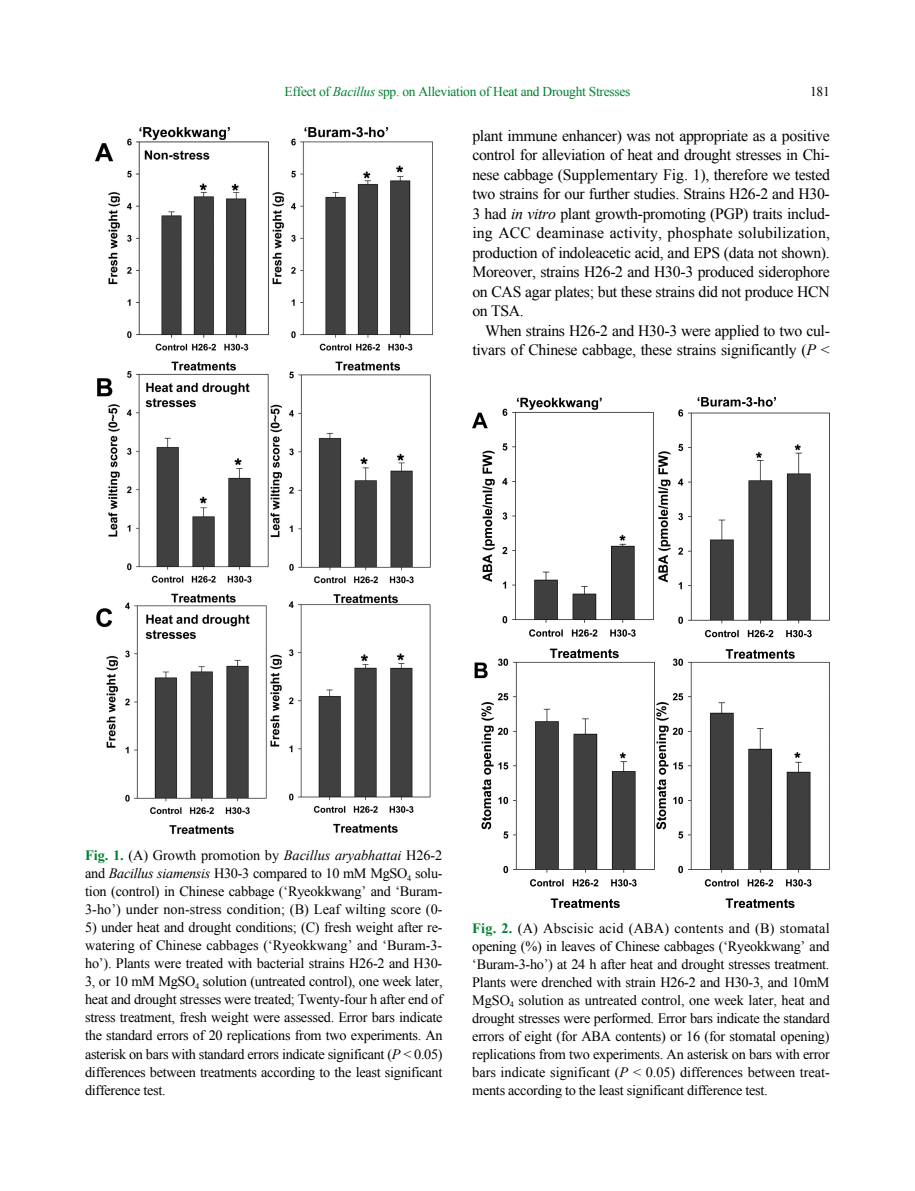
<style>
.page{position:relative;width:915px;height:1191px;background:#fff}
.page>*{position:absolute;margin:0;border:0;box-sizing:border-box;transform-origin:0 0}
.t1{font:15.75px/19.5px "Times New Roman";letter-spacing:-.02em;color:#000;text-align:justify}
.t2{font:14.25px/18px "Times New Roman";letter-spacing:-.02em;color:#000;text-align:justify}
.t3{font:13.5px "Times New Roman";letter-spacing:-.02em;color:#008130}
.t4{font:13.5px "Times New Roman";color:#000}
.s1{font-style:italic}
.s2{font-weight:700;color:#008130}
</style>
<div class="page">
<img style="left:472px;top:398px;width:357px;height:510px">
<img style="left:96px;top:128px;width:336px;height:705px">
<p class="t3" style="left:284px;top:83px;width:347px">Effect of <span class="s1">Bacillus</span> spp. on Alleviation of Heat and Drought Stresses</p>
<p class="t4" style="left:809px;top:83px;width:21px">181</p>
<p class="t1" style="left:472px;top:125px;width:359px">plant immune enhancer) was not appropriate as a positive control for alleviation of heat and drought stresses in Chi&shy;nese cabbage (Supplementary Fig. 1), therefore we tested two strains for our further studies. Strains H26-2 and H30- 3 had <span class="s1">in vitro</span> plant growth-promoting (PGP) traits includ&shy;ing ACC deaminase activity, phosphate solubilization, production of indoleacetic acid, and EPS (data not shown).<br>Moreover, strains H26-2 and H30-3 produced siderophore on CAS agar plates; but these strains did not produce HCN on TSA.</p>
<p class="t1" style="left:472px;top:320px;width:359px;text-align:right">When strains H26-2 and H30-3 were applied to two cul&shy;tivars of Chinese cabbage, these strains significantly (<span class="s1">P</span> &lt;</p>
<p class="t2" style="left:85px;top:846px;width:359px"><span class="s2">Fig. 1.</span> (A) Growth promotion by <span class="s1">Bacillus aryabhattai</span> H26-2 and <span class="s1">Bacillus siamensis</span> H30-3 compared to 10 mM MgSO<sub>4</sub> solu&shy;tion (control) in Chinese cabbage (‘Ryeokkwang’ and ‘Buram-3-ho’) under non-stress condition; (B) Leaf wilting score (0-</p>
<p class="t2" style="left:85px;top:918px;width:359px">5) under heat and drought conditions; (C) fresh weight after re&shy;watering of Chinese cabbages (‘Ryeokkwang’ and ‘Buram-3- ho’). Plants were treated with bacterial strains H26-2 and H30- 3, or 10 mM MgSO<sub>4</sub> solution (untreated control), one week later, heat and drought stresses were treated; Twenty-four h after end of stress treatment, fresh weight were assessed. Error bars indicate the standard errors of 20 replications from two experiments. An asterisk on bars with standard errors indicate significant (<span class="s1">P</span> &lt; 0.05) differences between treatments according to the least significant difference test.</p>
<p class="t2" style="left:472px;top:918px;width:359px"><span class="s2">Fig. 2.</span> (A) Abscisic acid (ABA) contents and (B) stomatal opening (%) in leaves of Chinese cabbages (‘Ryeokkwang’ and ‘Buram-3-ho’) at 24 h after heat and drought stresses treatment.<br>Plants were drenched with strain H26-2 and H30-3, and 10mM MgSO<sub>4</sub> solution as untreated control, one week later, heat and drought stresses were performed. Error bars indicate the standard errors of eight (for ABA contents) or 16 (for stomatal opening) replications from two experiments. An asterisk on bars with error bars indicate significant (<span class="s1">P</span> &lt; 0.05) differences between treat&shy;ments according to the least significant difference test.</p>
</div>
